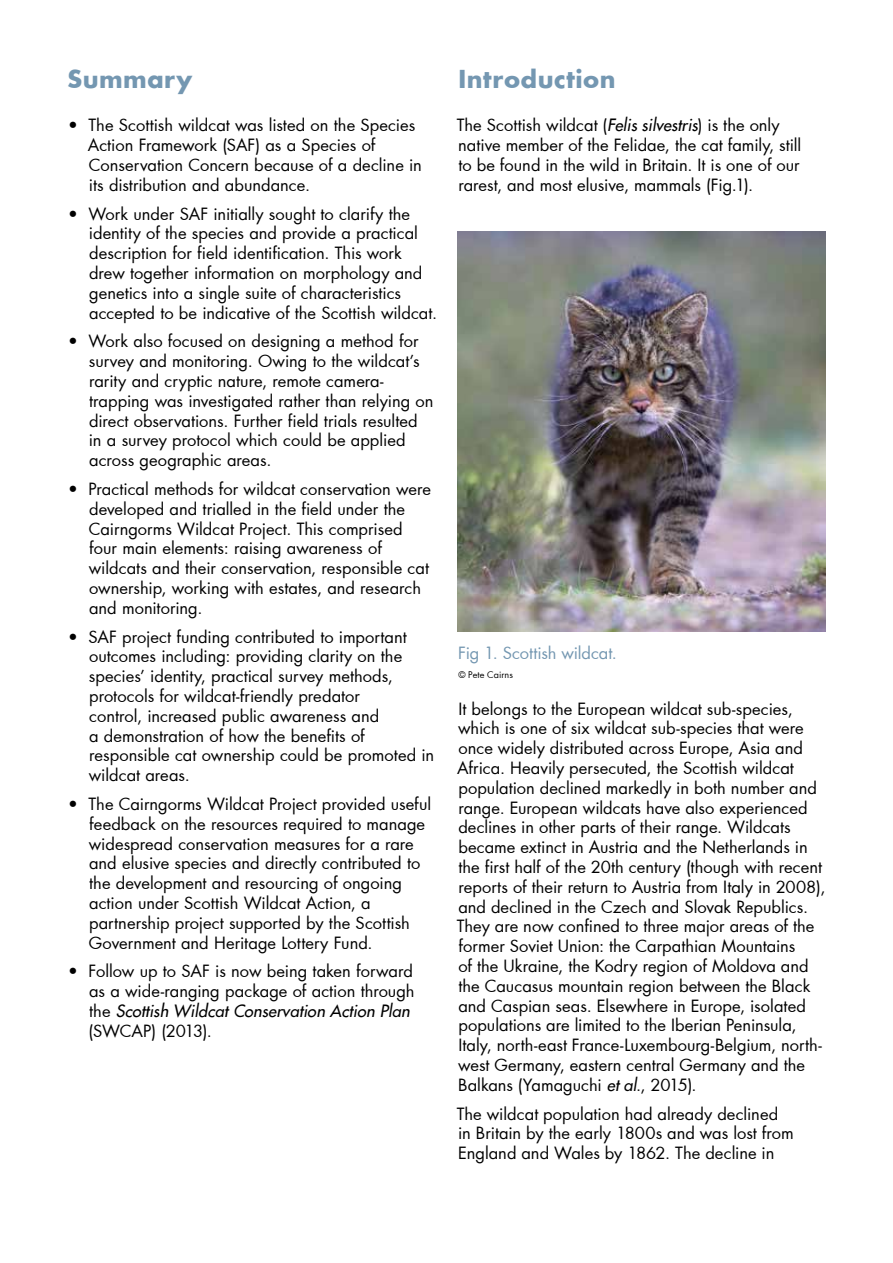
<style>
.page{position:relative;width:893px;height:1263px;background:#fff}
.page>*{position:absolute;margin:0;border:0;box-sizing:border-box;transform-origin:0 0}
.Header_1{font:700 27px "Futura";letter-spacing:.01em;color:#7497b1}
.text_bullet{font:16.5px/19.8px "Futura";color:#000}
.Body_Text{font:16.5px/19.8px "Futura";color:#000}
.t1{font:16.5px "Futura";letter-spacing:-.005em;color:#7497b1}
.credit{font:9px "Futura";letter-spacing:.01em;color:#000}
.s1{font-family:"Futura 2";font-style:italic}
</style>
<div class="page">
<img style="left:458px;top:232px;width:367px;height:399px">
<h1 class="Header_1" style="left:67px;top:67px;width:127px">Summary</h1>
<p class="text_bullet" style="left:88px;top:115px;width:336px;text-indent:-20px">• The Scottish wildcat was listed on the Species Action Framework (SAF) as a Species of Conservation Concern because of a decline in its distribution and abundance.</p>
<p class="text_bullet" style="left:89px;top:203px;width:350px;text-indent:-21px">• Work under SAF initially sought to clarify the identity of the species and provide a practical description for field identification. This work drew together information on morphology and genetics into a single suite of characteristics accepted to be indicative of the Scottish wildcat.</p>
<p class="text_bullet" style="left:89px;top:331px;width:346px;text-indent:-21px">• Work also focused on designing a method for survey and monitoring. Owing to the wildcat’s rarity and cryptic nature, remote camera&shy;trapping was investigated rather than relying on direct observations. Further field trials resulted in a survey protocol which could be applied across geographic areas.</p>
<p class="text_bullet" style="left:89px;top:479px;width:344px;text-indent:-21px">• Practical methods for wildcat conservation were developed and trialled in the field under the Cairngorms Wildcat Project. This comprised four main elements: raising awareness of wildcats and their conservation, responsible cat ownership, working with estates, and research and monitoring.</p>
<p class="text_bullet" style="left:89px;top:626px;width:347px;text-indent:-21px">• SAF project funding contributed to important outcomes including: providing clarity on the species’ identity, practical survey methods, protocols for wildcat-friendly predator<br>control, increased public awareness and<br>a demonstration of how the benefits of responsible cat ownership could be promoted in wildcat areas.</p>
<p class="text_bullet" style="left:89px;top:794px;width:344px;text-indent:-21px">• The Cairngorms Wildcat Project provided useful feedback on the resources required to manage widespread conservation measures for a rare and elusive species and directly contributed to the development and resourcing of ongoing action under Scottish Wildcat Action, a partnership project supported by the Scottish Government and Heritage Lottery Fund.</p>
<p class="text_bullet" style="left:89px;top:961px;width:328px;text-indent:-21px">• Follow up to SAF is now being taken forward as a wide-ranging package of action through the <span class="s1">Scottish Wildcat Conservation Action Plan </span>(SWCAP) (2013).</p>
<h1 class="Header_1" style="left:458px;top:67px;width:159px">Introduction</h1>
<p class="Body_Text" style="left:457px;top:115px;width:346px">The Scottish wildcat (<span class="s1">Felis silvestris</span>) is the only native member of the Felidae, the cat family, still to be found in the wild in Britain. It is one of our rarest, and most elusive, mammals (Fig.1).</p>
<h4 class="t1" style="left:458px;top:641px;width:160px">Fig 1. Scottish wildcat.</h4>
<h5 class="credit" style="left:458px;top:669px;width:56px">© Pete Cairns</h5>
<p class="Body_Text" style="left:457px;top:698px;width:370px">It belongs to the European wildcat sub-species, which is one of six wildcat sub-species that were once widely distributed across Europe, Asia and Africa. Heavily persecuted, the Scottish wildcat population declined markedly in both number and range. European wildcats have also experienced declines in other parts of their range. Wildcats became extinct in Austria and the Netherlands in the first half of the 20th century (though with recent reports of their return to Austria from Italy in 2008), and declined in the Czech and Slovak Republics.<br>They are now confined to three major areas of the former Soviet Union: the Carpathian Mountains<br>of the Ukraine, the Kodry region of Moldova and the Caucasus mountain region between the Black and Caspian seas. Elsewhere in Europe, isolated populations are limited to the Iberian Peninsula, Italy, north-east France-Luxembourg-Belgium, north&shy;west Germany, eastern central Germany and the Balkans (Yamaguchi <span class="s1">et al</span>., 2015).</p>
<p class="Body_Text" style="left:457px;top:1103px;width:339px">The wildcat population had already declined in Britain by the early 1800s and was lost from<br>England and Wales by 1862. The decline in</p>
</div>
